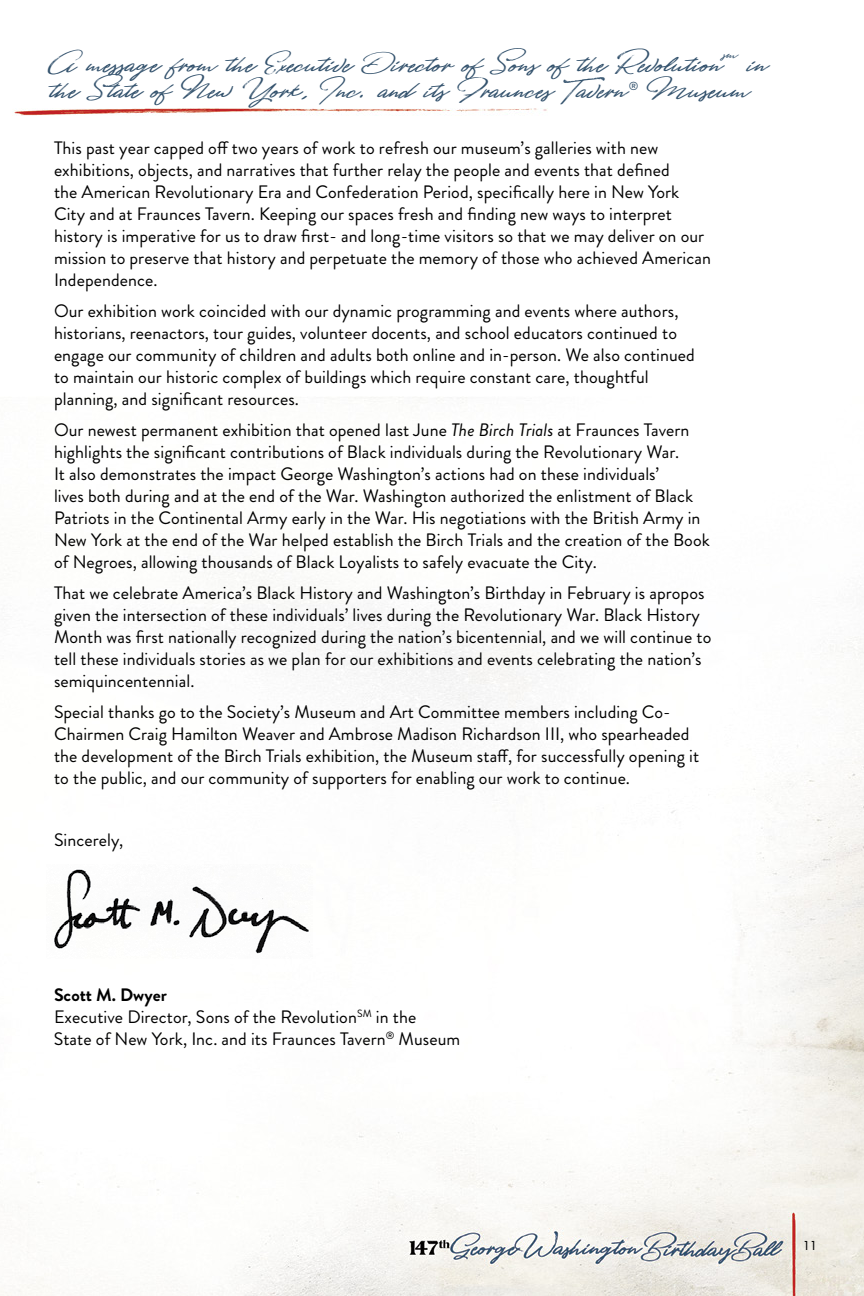
<style>
.page{position:relative;width:864px;height:1296px;background:#fff}
.page>*{position:absolute;margin:0;border:0;box-sizing:border-box;transform-origin:0 0}
.t1{font:italic 38px "Belfast";color:#33526d}
.t2{font:18px/22px "Brandon Grotesque";letter-spacing:.005em;color:#000}
.t3{font:500 12px "Futura Std";color:#000}
.t4{font:11.6px "Brandon Grotesque";color:#33526d}
.s1{font-style:italic}
.s2{font-weight:700}
</style>
<div class="page">
<img style="left:0;top:108px;width:864px;height:1188px">
<img style="left:46px;top:864px;width:267px;height:95px">
<h1 class="t1" style="left:52px;top:43px;width:719px">A message from the Executive Director of Sons of the Revolution<sup>sm</sup> in</h1>
<h1 class="t1" style="left:52px;top:69px;width:578px">the State of New York, Inc. and its Fraunces Tavern</h1>
<p class="t4" style="left:629px;top:78px;width:11px">®</p>
<h1 class="t1" style="left:650px;top:69px;width:103px">Museum</h1>
<p class="t2" style="left:54px;top:137px;width:659px">This past year capped off two years of work to refresh our museum’s galleries with new exhibitions, objects, and narratives that further relay the people and events that defined<br>the American Revolutionary Era and Confederation Period, specifically here in New York City and at Fraunces Tavern. Keeping our spaces fresh and finding new ways to interpret history is imperative for us to draw first- and long-time visitors so that we may deliver on our mission to preserve that history and perpetuate the memory of those who achieved American Independence.</p>
<p class="t2" style="left:54px;top:300px;width:642px">Our exhibition work coincided with our dynamic programming and events where authors, historians, reenactors, tour guides, volunteer docents, and school educators continued to engage our community of children and adults both online and in-person. We also continued to maintain our historic complex of buildings which require constant care, thoughtful planning, and significant resources.</p>
<p class="t2" style="left:54px;top:419px;width:657px">Our newest permanent exhibition that opened last June <span class="s1">The Birch Trials</span> at Fraunces Tavern highlights the significant contributions of Black individuals during the Revolutionary War.<br>It also demonstrates the impact George Washington’s actions had on these individuals’<br>lives both during and at the end of the War. Washington authorized the enlistment of Black Patriots in the Continental Army early in the War. His negotiations with the British Army in New York at the end of the War helped establish the Birch Trials and the creation of the Book of Negroes, allowing thousands of Black Loyalists to safely evacuate the City.</p>
<p class="t2" style="left:54px;top:582px;width:659px">That we celebrate America’s Black History and Washington’s Birthday in February is apropos given the intersection of these individuals’ lives during the Revolutionary War. Black History Month was first nationally recognized during the nation’s bicentennial, and we will continue to tell these individuals stories as we plan for our exhibitions and events celebrating the nation’s semiquincentennial.</p>
<p class="t2" style="left:54px;top:701px;width:647px">Special thanks go to the Society’s Museum and Art Committee members including Co-Chairmen Craig Hamilton Weaver and Ambrose Madison Richardson III, who spearheaded the development of the Birch Trials exhibition, the Museum staff, for successfully opening it to the public, and our community of supporters for enabling our work to continue.</p>
<p class="t2" style="left:54px;top:829px;width:71px">Sincerely,</p>
<p class="t2" style="left:54px;top:984px;width:408px"><span class="s2">Scott M. Dwyer<br></span>Executive Director, Sons of the Revolution<sup>SM</sup> in the<br>State of New York, Inc. and its Fraunces Tavern<sup>®</sup> Museum</p>
<p class="t3" style="left:803px;top:1238px;width:15px">11</p>
</div>
